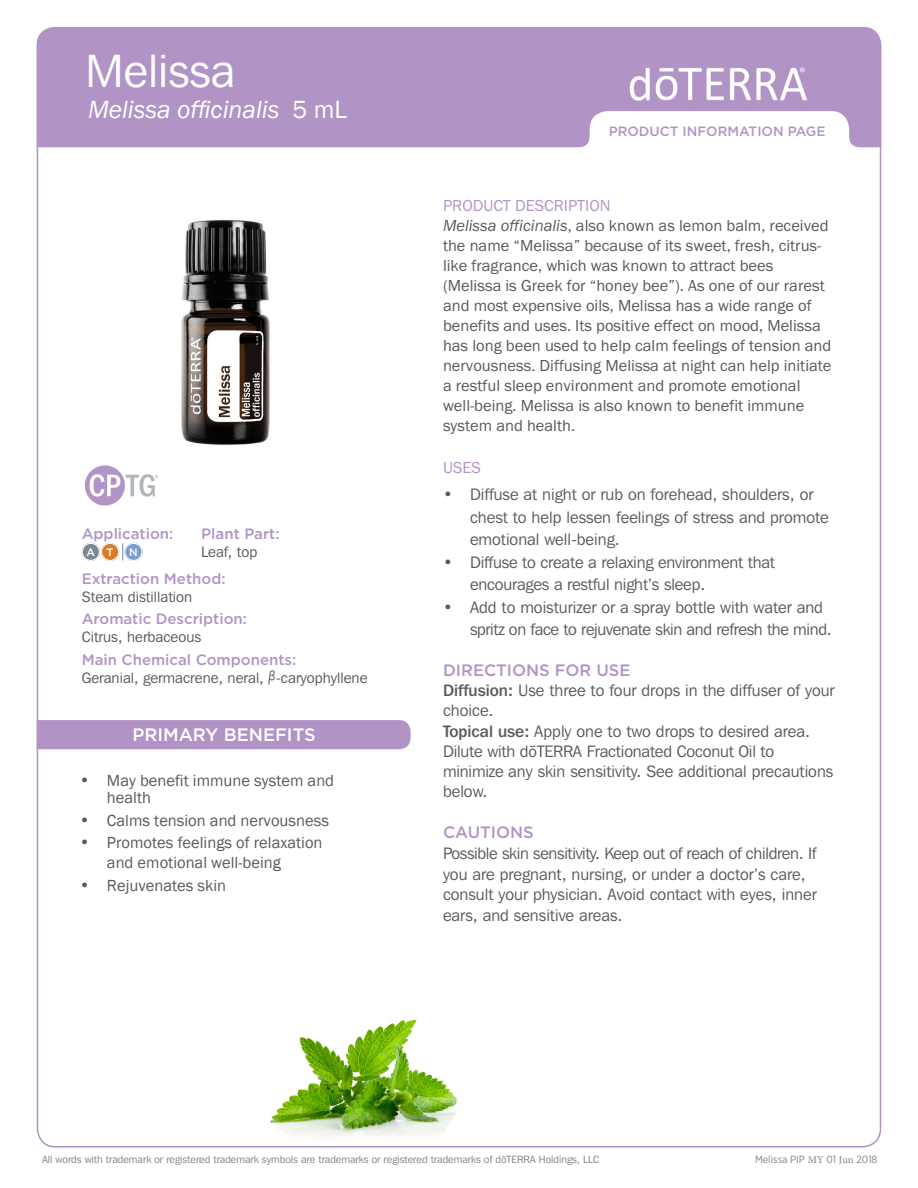
<style>
.page{position:relative;width:918px;height:1188px;background:#fff}
.page>*{position:absolute;margin:0;border:0;box-sizing:border-box;transform-origin:0 0}
.t1{font:46.5px "Franklin Gothic IT Cby BT";color:#fff}
.t2{font:italic 25.5px "Franklin Gothic";color:#fff}
.t3{font:500 18px "Gotham";color:#fff}
.t4{font:16.5px/20.2px "Franklin Gothic IT Cby BT";color:#5a5a5d}
.t5{font:16.5px/20px "Franklin Gothic URW Boo";color:#5a5a5d}
.t6{font:16.5px/17.2px "Franklin Gothic";color:#5a5a5d}
.t7{font:16.5px/22.5px "Franklin Gothic IT Cby BT";letter-spacing:-.02em;color:#5a5a5d}
.t8{font:16.5px "Franklin Gothic URW Boo";color:#b194c5}
.t9{font:15px "Franklin Gothic IT Cby BT";color:#5a5a5d}
.t10{font:500 15px "Gotham";color:#b194c5}
.t11{font:500 13.5px "Gotham";color:#b194c5}
.t12{font:500 10.8px "Gotham";color:#fff}
.t13{font:10.5px "Franklin Gothic IT Cby BT";color:#808285}
.t14{font:10.5px "Gotham Narrow";color:#808285}
.s1{font-style:normal}
.s2{font-family:"Apple Gothic"}
.s3{font-family:"Franklin Gothic IT Cby BT"}
.s4{color:#b194c5}
.s5{font-family:"Franklin Gothic URW Boo Ita"}
.s6{font-family:"Gotham";font-weight:500;color:#b194c5}
.s7{font-weight:500}
.s8{font-family:"Franklin Gothic"}
.s9{font-family:"Minion Pro"}
</style>
<div class="page">
<img style="left:181px;top:219px;width:89px;height:226px">
<img style="left:270px;top:1019px;width:187px;height:118px">
<div style="left:37px;top:27px;width:844px;height:120px;background:#b194c5"></div>
<img style="left:618px;top:64px;width:201px;height:41px">
<svg style="left:36px;top:719px;width:375px;height:31px;background:#b69ac8"></svg>
<svg style="left:580px;top:111px;width:279px;height:37px"></svg>
<svg style="left:122px;top:543px;width:1px;height:17px"></svg>
<div style="left:82px;top:543px;width:18px;height:18px;background:#7c8791;border-radius:50%"></div>
<div style="left:82px;top:543px;width:17px;height:18px;border:1px solid #fff;border-radius:50%"></div>
<div style="left:101px;top:543px;width:18px;height:18px;background:#d77c29;border-radius:50%"></div>
<div style="left:101px;top:543px;width:18px;height:18px;border:1px solid #fff;border-radius:50%"></div>
<svg style="left:124px;top:543px;width:19px;height:18px"></svg>
<div style="left:125px;top:543px;width:17px;height:18px;border:1px solid #fff;border-radius:50%"></div>
<svg style="left:85px;top:465px;width:73px;height:41px"></svg>
<p class="t1" style="left:85px;top:42px;width:151px">Melissa</p>
<p class="t2" style="left:88px;top:94px;width:260px">Melissa officinalis <span class="s1">5 mL</span></p>
<p class="t10" style="left:82px;top:523px;width:93px">Application:</p>
<p class="t12" style="left:87px;top:545px;width:29px">A T</p>
<p class="t12" style="left:129px;top:545px;width:10px">N</p>
<p class="t10" style="left:82px;top:568px;width:145px">Extraction Method:</p>
<p class="t9" style="left:82px;top:587px;width:112px">Steam distillation</p>
<p class="t10" style="left:82px;top:609px;width:167px">Aromatic Description:</p>
<p class="t9" style="left:82px;top:628px;width:121px">Citrus, herbaceous</p>
<p class="t10" style="left:82px;top:649px;width:216px">Main Chemical Components:</p>
<p class="t9" style="left:82px;top:668px;width:287px">Geranial, germacrene, neral,β <span class="s2">β</span>-caryophyllene</p>
<p class="t10" style="left:201px;top:523px;width:80px">Plant Part:</p>
<p class="t9" style="left:201px;top:542px;width:58px">Leaf, top</p>
<p class="t3" style="left:132px;top:723px;width:185px">PRIMARY BENEFITS</p>
<p class="t6" style="left:107px;top:772px;width:229px;text-indent:-27px"><span class="s3">•</span> May benefit immune system and health</p>
<p class="t6" style="left:80px;top:812px;width:251px"><span class="s3">•</span> Calms tension and nervousness</p>
<p class="t6" style="left:107px;top:833px;width:217px;line-height:19.8px;text-indent:-27px"><span class="s3">•</span> Promotes feelings of relaxation and emotional well-being</p>
<p class="t6" style="left:80px;top:877px;width:148px"><span class="s3">•</span> Rejuvenates skin</p>
<p class="t11" style="left:609px;top:123px;width:218px">PRODUCT INFORMATION PAGE</p>
<p class="t5" style="left:443px;top:195px;width:390px"><span class="s4">PRODUCT DESCRIPTION<br></span><span class="s5">Melissa officinalis</span>, also known as lemon balm, received the name “Melissa” because of its sweet, fresh, citrus&shy;like fragrance, which was known to attract bees (Melissa is Greek for “honey bee”). As one of our rarest and most expensive oils, Melissa has a wide range of benefits and uses. Its positive effect on mood, Melissa has long been used to help calm feelings of tension and nervousness. Diffusing Melissa at night can help initiate a restful sleep environment and promote emotional well-being. Melissa is also known to benefit immune system and health.</p>
<p class="t8" style="left:443px;top:457px;width:39px">USES</p>
<p class="t4" style="left:470px;top:483px;width:360px;line-height:22.5px;text-indent:-27px">• Diffuse at night or rub on forehead, shoulders, or chest to help lessen feelings of stress and promote emotional well-being.</p>
<p class="t4" style="left:470px;top:550px;width:307px;line-height:22.5px;text-indent:-27px">• Diffuse to create a relaxing environment that encourages a restful night’s sleep.</p>
<p class="t7" style="left:470px;top:595px;width:363px;text-indent:-27px">• Add to moisturizer or a spray bottle with water and spritz on face to rejuvenate skin and refresh the mind.</p>
<p class="t4" style="left:443px;top:660px;width:393px"><span class="s6">DIRECTIONS FOR USE<br></span><span class="s7">Diffusion:</span> Use three to four drops in the diffuser of your choice.<br><span class="s7">Topical use:</span> Apply one to two drops to desired area.<br>Dilute with d<span class="s8">ō</span>TERRA Fractionated Coconut Oil to minimize any skin sensitivity. See additional precautions below.</p>
<p class="t4" style="left:443px;top:822px;width:375px;line-height:20.9px"><span class="s6">CAUTIONS<br></span>Possible skin sensitivity. Keep out of reach of children. If you are pregnant, nursing, or under a doctor’s care, consult your physician. Avoid contact with eyes, inner ears, and sensitive areas.</p>
<p class="t13" style="left:42px;top:1153px;width:559px">All words with trademark or registered trademark symbols are trademarks or registered trademarks of d<span class="s8">ō</span>TERRA Holdings, LLC</p>
<p class="t14" style="left:755px;top:1153px;width:124px">Melissa PIP <span class="s9">MY</span> 01 <span class="s9">Jun</span> 2018</p>
</div>
